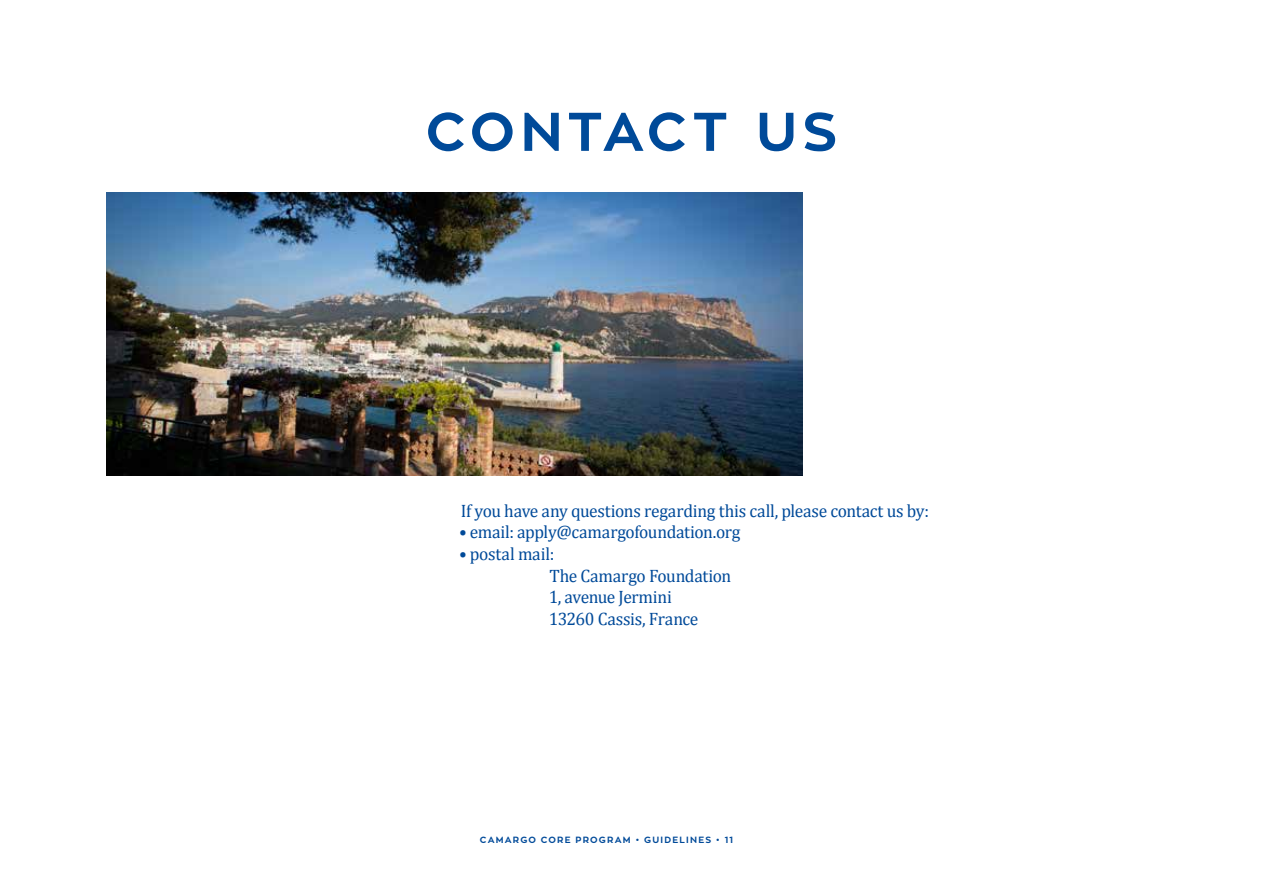
<style>
.page{position:relative;width:1263px;height:893px;background:#fff}
.page>*{position:absolute;margin:0;border:0;box-sizing:border-box;transform-origin:0 0}
.t1{font:700 54px "Zona Pro";letter-spacing:.085em;color:#004a99}
.t2{font:18px/21.6px "Cambria";letter-spacing:-.015em;color:#004a99}
.t3{font:700 9px "Zona Pro";letter-spacing:.13em;color:#004a99}
</style>
<div class="page">
<img style="left:106px;top:193px;width:696px;height:283px">
<h1 class="t1" style="left:426px;top:97px;width:413px">CONTACT US</h1>
<p class="t2" style="left:461px;top:500px;width:470px">If you have any questions regarding this call, please contact us by:</p>
<p class="t2" style="left:459px;top:521px;width:283px">• email: apply@camargofoundation.org</p>
<p class="t2" style="left:549px;top:543px;width:184px;text-indent:-90px">• postal mail:<br>The Camargo Foundation<br>1, avenue Jermini<br>13260 Cassis, France</p>
<p class="t3" style="left:480px;top:834px;width:255px">CAMARGO CORE PROGRAM • GUIDELINES • 11</p>
</div>
